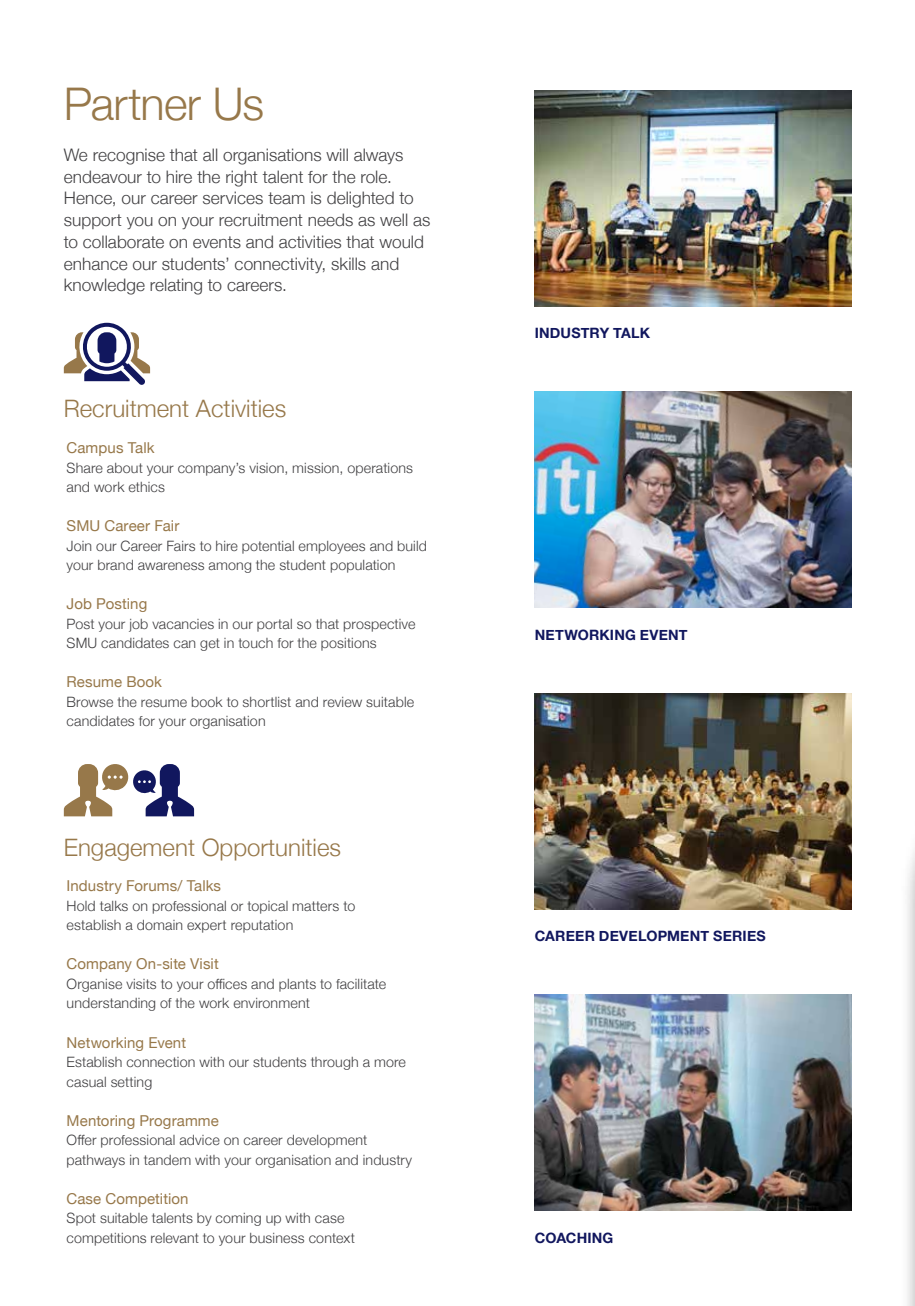
<style>
.page{position:relative;width:915px;height:1306px;background:#fff}
.page>*{position:absolute;margin:0;border:0;box-sizing:border-box;transform-origin:0 0}
.t1{font:300 45px "Helvetica Neue";letter-spacing:-.015em;color:#97784a}
.t2{font:300 24px "Helvetica Neue";color:#97784a}
.t3{font:300 17.25px/21.8px "Helvetica Neue";color:#414042}
.t4{font:15px "Helvetica Neue";letter-spacing:.005em;color:#97784a}
.t5{font:300 14.25px/19.5px "Helvetica Neue";letter-spacing:.01em;color:#414042}
.t6{font:700 14.25px "Helvetica Neue";letter-spacing:.015em;color:#11175e}
</style>
<div class="page">
<svg style="left:64px;top:764px;width:130px;height:52px"></svg>
<svg style="left:64px;top:323px;width:86px;height:62px"></svg>
<img style="left:534px;top:90px;width:316px;height:216px">
<img style="left:534px;top:391px;width:316px;height:216px">
<img style="left:534px;top:693px;width:316px;height:216px">
<img style="left:534px;top:994px;width:316px;height:216px">
<h1 class="t1" style="left:64px;top:68px;width:202px">Partner Us</h1>
<p class="t3" style="left:64px;top:142px;width:368px">We recognise that all organisations will always endeavour to hire the right talent for the role.<br>Hence, our career services team is delighted to support you on your recruitment needs as well as to collaborate on events and activities that would enhance our students’ connectivity, skills and knowledge relating to careers.</p>
<h2 class="t2" style="left:64px;top:388px;width:224px">Recruitment Activities</h2>
<p class="t4" style="left:67px;top:437px;width:89px">Campus Talk</p>
<p class="t5" style="left:67px;top:457px;width:348px">Share about your company’s vision, mission, operations and work ethics</p>
<p class="t4" style="left:67px;top:515px;width:114px">SMU Career Fair</p>
<p class="t5" style="left:67px;top:535px;width:362px">Join our Career Fairs to hire potential employees and build your brand awareness among the student population</p>
<p class="t4" style="left:67px;top:593px;width:82px">Job Posting</p>
<p class="t5" style="left:67px;top:613px;width:350px">Post your job vacancies in our portal so that prospective<br>SMU candidates can get in touch for the positions</p>
<p class="t4" style="left:67px;top:671px;width:97px">Resume Book</p>
<p class="t5" style="left:67px;top:691px;width:349px">Browse the resume book to shortlist and review suitable candidates for your organisation</p>
<h2 class="t2" style="left:64px;top:828px;width:278px">Engagement Opportunities</h2>
<p class="t4" style="left:67px;top:875px;width:156px">Industry Forums/ Talks</p>
<p class="t5" style="left:67px;top:895px;width:290px">Hold talks on professional or topical matters to establish a domain expert reputation</p>
<p class="t4" style="left:67px;top:953px;width:154px">Company On-site Visit</p>
<p class="t5" style="left:67px;top:973px;width:321px">Organise visits to your offices and plants to facilitate understanding of the work environment</p>
<p class="t4" style="left:67px;top:1031px;width:121px">Networking Event</p>
<p class="t5" style="left:67px;top:1051px;width:341px">Establish connection with our students through a more casual setting</p>
<p class="t4" style="left:67px;top:1109px;width:154px">Mentoring Programme</p>
<p class="t5" style="left:67px;top:1129px;width:347px">Offer professional advice on career development pathways in tandem with your organisation and industry</p>
<p class="t4" style="left:67px;top:1187px;width:123px">Case Competition</p>
<p class="t5" style="left:67px;top:1207px;width:290px">Spot suitable talents by coming up with case competitions relevant to your business context</p>
<p class="t6" style="left:534px;top:322px;width:117px">INDUSTRY TALK</p>
<p class="t6" style="left:534px;top:623px;width:154px">NETWORKING EVENT</p>
<p class="t6" style="left:534px;top:924px;width:232px">CAREER DEVELOPMENT SERIES</p>
<p class="t6" style="left:534px;top:1226px;width:80px">COACHING</p>
</div>
